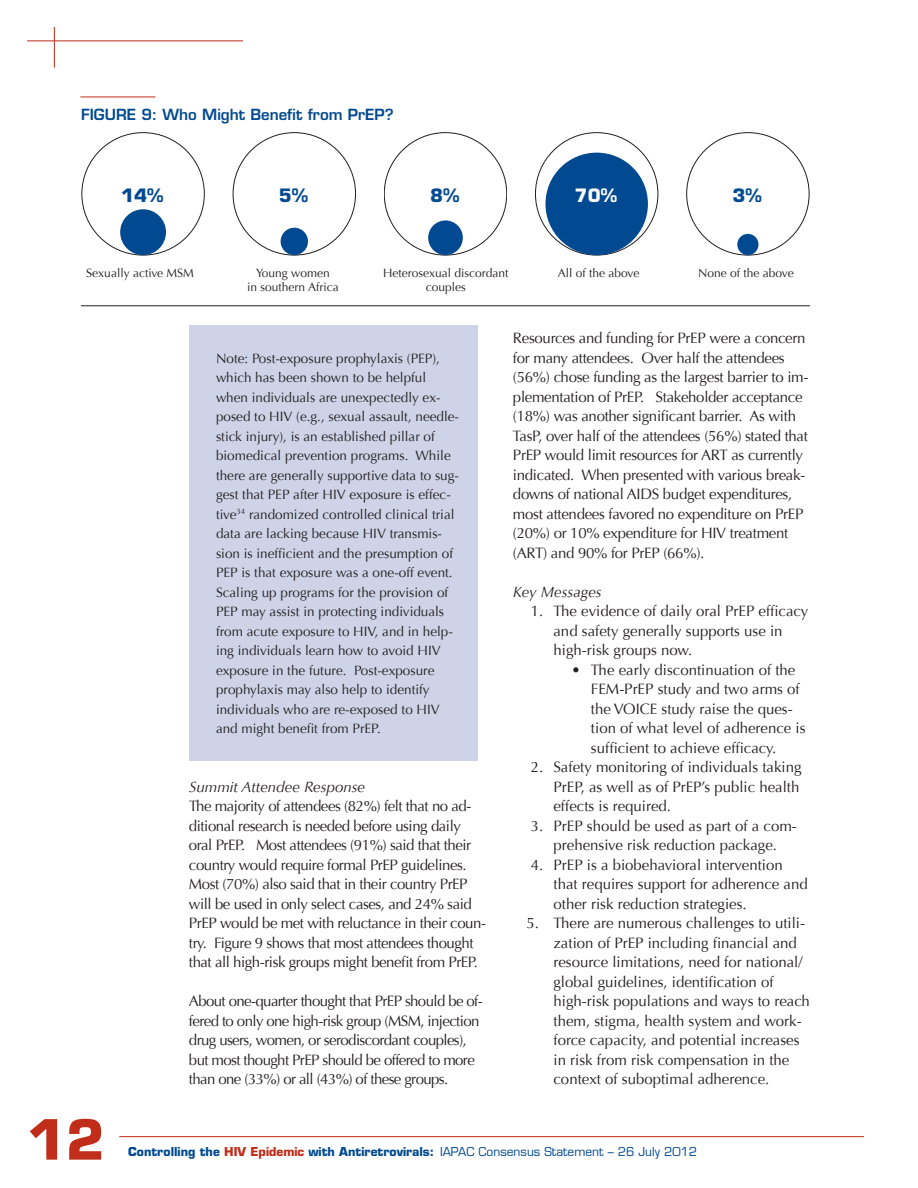
<style>
.page{position:relative;width:918px;height:1188px;background:#fff}
.page>*{position:absolute;margin:0;border:0;box-sizing:border-box;transform-origin:0 0}
.t1{font:700 54px "Eurostile";color:#c02d19}
.t2{font:700 18px "Eurostile";color:#014990}
.t3{font:700 18px "Eurostile";color:#fff}
.t4{font:15px/19.5px "Optima";letter-spacing:-.02em;color:#231f20}
.t5{font:15px/19.5px "Optima";color:#231f20}
.t6{font:15px/19.5px "Optima";letter-spacing:-.04em;color:#231f20}
.t7{font:italic 15px "Optima";color:#231f20}
.t8{font:600 15px "Eurostile";color:#014990}
.t9{font:13.5px/19.5px "Optima";color:#231f20}
.t10{font:12px/14.4px "Optima";color:#231f20;text-align:center}
.t11{font:700 12px "Eurostile";color:#014990}
.s1{color:#c02d19}
.s2{font-weight:400}
</style>
<div class="page">
<div style="left:189px;top:326px;width:288px;height:435px;background:#ced3e7"></div>
<hr style="left:27px;top:41px;width:216px;height:1px;background:#c02d19">
<hr style="left:54px;top:27px;width:1px;height:41px;background:#c02d19">
<hr style="left:119px;top:1136px;width:745px;height:1px;background:#c02d19">
<div style="left:120px;top:209px;width:46px;height:46px;background:#014990;border-radius:50%"></div>
<div style="left:281px;top:228px;width:27px;height:27px;background:#014990;border-radius:50%"></div>
<div style="left:428px;top:220px;width:35px;height:35px;background:#014990;border-radius:50%"></div>
<div style="left:545px;top:153px;width:103px;height:102px;background:#014990;border-radius:50%"></div>
<div style="left:737px;top:234px;width:22px;height:21px;background:#014990;border-radius:50%"></div>
<hr style="left:80px;top:97px;width:75px;height:1px;background:#c02d19">
<hr style="left:81px;top:305px;width:729px;height:1px;background:#231f20">
<p class="t8" style="left:81px;top:105px;width:314px">Figure 9: Who Might Benefit from PrEP?</p>
<p class="t2" style="left:121px;top:185px;width:44px">14%</p>
<p class="t2" style="left:279px;top:185px;width:31px">5%</p>
<p class="t2" style="left:430px;top:185px;width:31px">8%</p>
<p class="t3" style="left:575px;top:185px;width:44px">70%</p>
<p class="t2" style="left:733px;top:185px;width:31px">3%</p>
<p class="t10" style="left:86px;top:266px;width:109px">Sexually active MSM</p>
<p class="t10" style="left:247px;top:266px;width:93px">Young women<br>in southern Africa</p>
<p class="t10" style="left:383px;top:266px;width:127px">Heterosexual discordant couples</p>
<p class="t10" style="left:558px;top:266px;width:83px">All of the above</p>
<p class="t10" style="left:698px;top:266px;width:97px">None of the above</p>
<h1 class="t1" style="left:27px;top:1106px;width:79px">12</h1>
<p class="t9" style="left:216px;top:349px;width:245px">Note: Post-exposure prophylaxis (PEP), which has been shown to be helpful when individuals are unexpectedly ex&shy;posed to HIV (e.g., sexual assault, needle&shy;stick injury), is an established pillar of biomedical prevention programs. While there are generally supportive data to sug&shy;gest that PEP after HIV exposure is effec&shy;tive<sup>34</sup> randomized controlled clinical trial data are lacking because HIV transmis&shy;sion is inefficient and the presumption of PEP is that exposure was a one-off event.<br>Scaling up programs for the provision of PEP may assist in protecting individuals from acute exposure to HIV, and in help&shy;ing individuals learn how to avoid HIV exposure in the future. Post-exposure prophylaxis may also help to identify individuals who are re-exposed to HIV and might benefit from PrEP.</p>
<p class="t7" style="left:189px;top:778px;width:178px">Summit Attendee Response</p>
<p class="t4" style="left:189px;top:797px;width:299px">The majority of attendees (82%) felt that no ad&shy;ditional research is needed before using daily oral PrEP. Most attendees (91%) said that their country would require formal PrEP guidelines.<br>Most (70%) also said that in their country PrEP will be used in only select cases, and 24% said PrEP would be met with reluctance in their coun&shy;try. Figure 9 shows that most attendees thought that all high-risk groups might benefit from PrEP.</p>
<p class="t6" style="left:189px;top:992px;width:295px">About one-quarter thought that PrEP should be of&shy;fered to only one high-risk group (MSM, injection drug users, women, or serodiscordant couples), but most thought PrEP should be offered to more than one (33%) or all (43%) of these groups.</p>
<p class="t4" style="left:513px;top:329px;width:297px">Resources and funding for PrEP were a concern for many attendees. Over half the attendees (56%) chose funding as the largest barrier to im&shy;plementation of PrEP. Stakeholder acceptance (18%) was another significant barrier. As with TasP, over half of the attendees (56%) stated that PrEP would limit resources for ART as currently indicated. When presented with various break&shy;downs of national AIDS budget expenditures, most attendees favored no expenditure on PrEP (20%) or 10% expenditure for HIV treatment (ART) and 90% for PrEP (66%).</p>
<p class="t7" style="left:513px;top:583px;width:90px">Key Messages</p>
<p class="t5" style="left:553px;top:602px;width:256px;text-indent:-23px">1. The evidence of daily oral PrEP efficacy and safety generally supports use in high-risk groups now.</p>
<p class="t5" style="left:591px;top:660px;width:216px;text-indent:-19px">• The early discontinuation of the<br>FEM-PrEP study and two arms of the VOICE study raise the ques&shy;tion of what level of adherence is sufficient to achieve efficacy.</p>
<p class="t5" style="left:553px;top:758px;width:250px;text-indent:-23px">2. Safety monitoring of individuals taking<br>PrEP, as well as of PrEP’s public health effects is required.</p>
<p class="t5" style="left:531px;top:816px;width:268px;text-align:center">3. PrEP should be used as part of a com&shy;prehensive risk reduction package.</p>
<p class="t5" style="left:553px;top:855px;width:256px;text-indent:-23px">4. PrEP is a biobehavioral intervention that requires support for adherence and other risk reduction strategies.</p>
<p class="t5" style="left:553px;top:914px;width:258px;text-indent:-27px">5. There are numerous challenges to utili&shy;zation of PrEP including financial and resource limitations, need for national/ global guidelines, identification of high-risk populations and ways to reach them, stigma, health system and work&shy;force capacity, and potential increases in risk from risk compensation in the context of suboptimal adherence.</p>
<p class="t11" style="left:128px;top:1145px;width:570px">Controlling the <span class="s1">HIV Epidemic</span> with Antiretrovirals: <span class="s2">IAPAC Consensus Statement – 26 July 2012</span></p>
</div>
